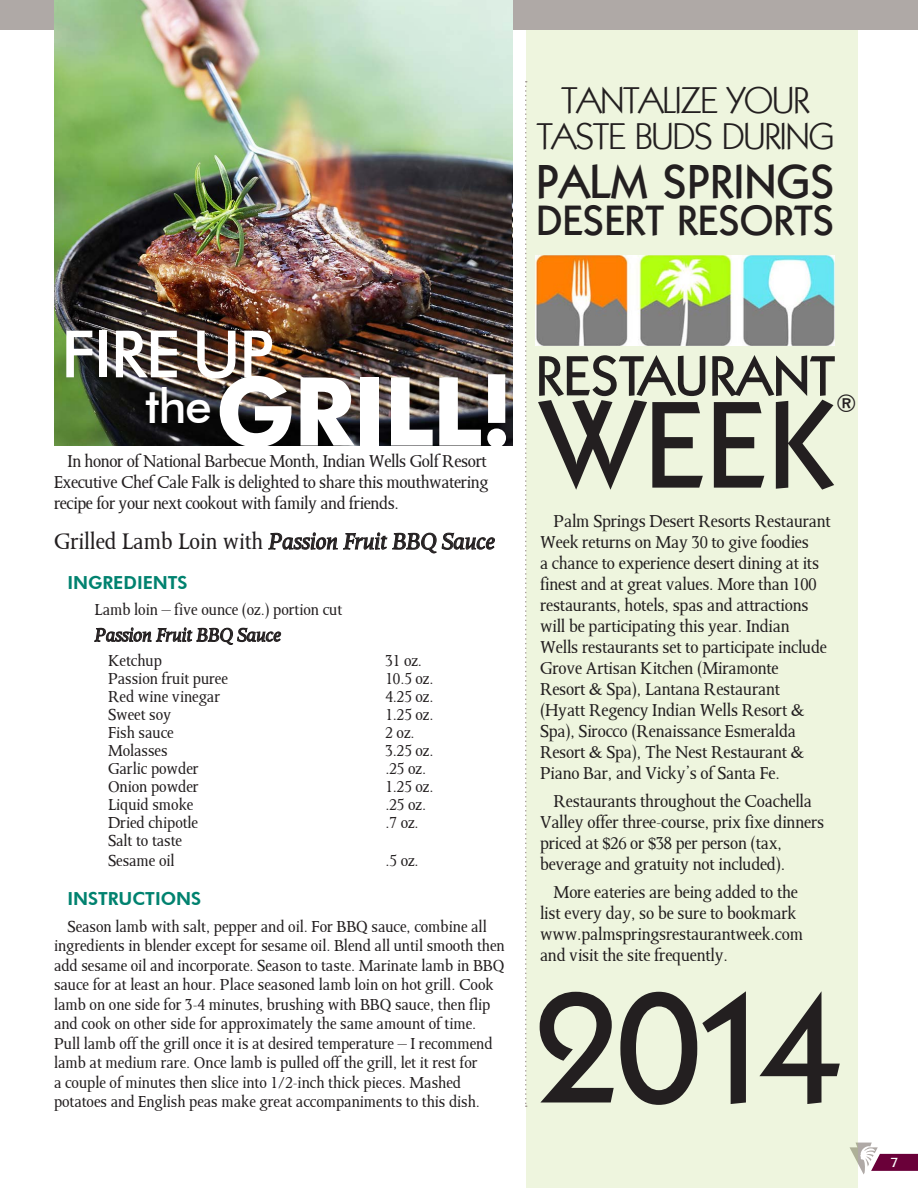
<style>
.page{position:relative;width:918px;height:1188px;background:#fff}
.page>*{position:absolute;margin:0;border:0;box-sizing:border-box;transform-origin:0 0}
.Article_Body{font:500 157.5px "Kabel IT Cby BT";color:#231f20}
.Article_Body-2{font:500 124.5px "Kabel IT Cby BT";color:#231f20}
.Article_Body-3{font:700 95.25px "Futura BT";letter-spacing:-.025em;color:#fff}
.Article_Body-4{font:500 65.25px "Futura BT";letter-spacing:-.025em;color:#fff}
.Article_Body-5{font:500 57px "Kabel IT Cby BT";letter-spacing:.01em;color:#231f20}
.Article_Body-6{font:500 48px "Kabel IT Cby BT";letter-spacing:.01em;color:#231f20}
.Article_Body-7{font:500 42.75px "Kabel IT Cby BT";letter-spacing:.01em;color:#231f20}
.Article_Body-8{font:37.5px/36px "Kabel IT Cby BT";letter-spacing:-.025em;color:#231f20;text-align:center}
.Article_Body-9{font:italic 25.5px "Octavian";letter-spacing:-.005em;color:#231f20}
.Article_Body-10{font:500 24.45px "Kabel IT Cby BT";color:#231f20}
.Article_Body-11{font:italic 21px "Octavian";letter-spacing:-.005em;color:#231f20}
.Article_Body-12{font:19.5px/21px "Octavian";letter-spacing:-.01em;color:#231f20}
.Article_Body-13{font:18px/19.5px "Octavian";letter-spacing:-.005em;color:#231f20}
.Article_Body-14{font:800 18px "Futura BT";letter-spacing:-.005em;color:#00826f}
.t1{font:13.5px "Formata";color:#fff}
.s1{font-style:normal}
</style>
<div class="page">
<svg style="left:858px;top:1143px;width:60px;height:32px"></svg>
<div style="left:526px;top:0;width:332px;height:1188px;background:#eef5de"></div>
<svg style="left:268px;top:532px;width:227px;height:21px"></svg>
<svg style="left:94px;top:627px;width:187px;height:18px"></svg>
<svg style="left:525px;top:81px;width:2px;height:1026px"></svg>
<div style="left:0;top:0;width:918px;height:29px;background:#afa9a6"></div>
<img style="left:535px;top:255px;width:300px;height:91px">
<img style="left:54px;top:0;width:459px;height:446px">
<p class="Article_Body-8" style="left:537px;top:82px;width:299px">TANTALIZE YOUR<br>TASTE BUDS DURING</p>
<p class="Article_Body-6" style="left:536px;top:152px;width:299px">PALM SPRINGS</p>
<p class="Article_Body-7" style="left:537px;top:194px;width:299px">DESERT RESORTS</p>
<p class="Article_Body-4" style="left:61px;top:314px;width:214px">FIRE UP</p>
<p class="Article_Body-3" style="left:145px;top:354px;width:369px"><sup>the</sup> GRILL!</p>
<p class="Article_Body-12" style="left:54px;top:450px;width:436px;text-align:justify;text-indent:14px">In honor of National Barbecue Month, Indian Wells Golf Resort Executive Chef Cale Falk is delighted to share this mouthwatering recipe for your next cookout with family and friends.</p>
<p class="Article_Body-9" style="left:54px;top:526px;width:443px"><span class="s1">Grilled Lamb Loin with</span> Passion Fruit BBQ Sauce</p>
<p class="Article_Body-14" style="left:68px;top:571px;width:122px">INGREDIENTS</p>
<p class="Article_Body-13" style="left:94px;top:599px;width:249px">Lamb loin – five ounce (oz.) portion cut</p>
<p class="Article_Body-11" style="left:94px;top:622px;width:188px">Passion Fruit BBQ Sauce</p>
<p class="Article_Body-13" style="left:108px;top:650px;width:55px">Ketchup</p>
<p class="Article_Body-13" style="left:386px;top:650px;width:38px">31 oz.</p>
<p class="Article_Body-13" style="left:108px;top:668px;width:122px">Passion fruit puree</p>
<p class="Article_Body-13" style="left:386px;top:668px;width:50px">10.5 oz.</p>
<p class="Article_Body-13" style="left:108px;top:686px;width:114px">Red wine vinegar</p>
<p class="Article_Body-13" style="left:386px;top:686px;width:50px">4.25 oz.</p>
<p class="Article_Body-13" style="left:108px;top:704px;width:65px">Sweet soy</p>
<p class="Article_Body-13" style="left:386px;top:704px;width:50px">1.25 oz.</p>
<p class="Article_Body-13" style="left:108px;top:722px;width:67px">Fish sauce</p>
<p class="Article_Body-13" style="left:386px;top:722px;width:31px">2 oz.</p>
<p class="Article_Body-13" style="left:108px;top:740px;width:61px">Molasses</p>
<p class="Article_Body-13" style="left:386px;top:740px;width:50px">3.25 oz.</p>
<p class="Article_Body-13" style="left:108px;top:758px;width:92px">Garlic powder</p>
<p class="Article_Body-13" style="left:386px;top:758px;width:42px">.25 oz.</p>
<p class="Article_Body-13" style="left:108px;top:776px;width:92px">Onion powder</p>
<p class="Article_Body-13" style="left:386px;top:776px;width:50px">1.25 oz.</p>
<p class="Article_Body-13" style="left:108px;top:794px;width:87px">Liquid smoke</p>
<p class="Article_Body-13" style="left:386px;top:794px;width:42px">.25 oz.</p>
<p class="Article_Body-13" style="left:108px;top:812px;width:92px">Dried chipotle</p>
<p class="Article_Body-13" style="left:386px;top:812px;width:35px">.7 oz.</p>
<p class="Article_Body-13" style="left:108px;top:830px;width:76px">Salt to taste</p>
<p class="Article_Body-13" style="left:108px;top:850px;width:68px">Sesame oil</p>
<p class="Article_Body-13" style="left:386px;top:850px;width:35px">.5 oz.</p>
<p class="Article_Body-14" style="left:68px;top:888px;width:135px">INSTRUCTIONS</p>
<p class="Article_Body-13" style="left:54px;top:916px;width:452px;text-indent:14px">Season lamb with salt, pepper and oil. For BBQ sauce, combine all ingredients in blender except for sesame oil. Blend all until smooth then add sesame oil and incorporate. Season to taste. Marinate lamb in BBQ sauce for at least an hour. Place seasoned lamb loin on hot grill. Cook lamb on one side for 3-4 minutes, brushing with BBQ sauce, then flip and cook on other side for approximately the same amount of time.<br>Pull lamb off the grill once it is at desired temperature – I recommend lamb at medium rare. Once lamb is pulled off the grill, let it rest for<br>a couple of minutes then slice into 1/2-inch thick pieces. Mashed potatoes and English peas make great accompaniments to this dish.</p>
<p class="Article_Body-5" style="left:536px;top:340px;width:300px">RESTAURANT</p>
<p class="Article_Body-2" style="left:543px;top:368px;width:291px">WEEK</p>
<p class="Article_Body-10" style="left:836px;top:389px;width:22px">®</p>
<p class="Article_Body-12" style="left:540px;top:510px;width:292px;text-indent:14px">Palm Springs Desert Resorts Restaurant Week returns on May 30 to give foodies<br>a chance to experience desert dining at its finest and at great values. More than 100 restaurants, hotels, spas and attractions will be participating this year. Indian Wells restaurants set to participate include Grove Artisan Kitchen (Miramonte<br>Resort &amp; Spa), Lantana Restaurant<br>(Hyatt Regency Indian Wells Resort &amp; Spa), Sirocco (Renaissance Esmeralda Resort &amp; Spa), The Nest Restaurant &amp; Piano Bar, and Vicky’s of Santa Fe.</p>
<p class="Article_Body-12" style="left:540px;top:790px;width:286px;text-indent:14px">Restaurants throughout the Coachella Valley offer three-course, prix fixe dinners priced at $26 or $38 per person (tax, beverage and gratuity not included).</p>
<p class="Article_Body-12" style="left:540px;top:881px;width:265px;text-indent:14px">More eateries are being added to the list every day, so be sure to bookmark www.palmspringsrestaurantweek.com and visit the site frequently.</p>
<p class="Article_Body" style="left:533px;top:951px;width:312px">2014</p>
<p class="t1" style="left:891px;top:1154px;width:9px">7</p>
</div>
